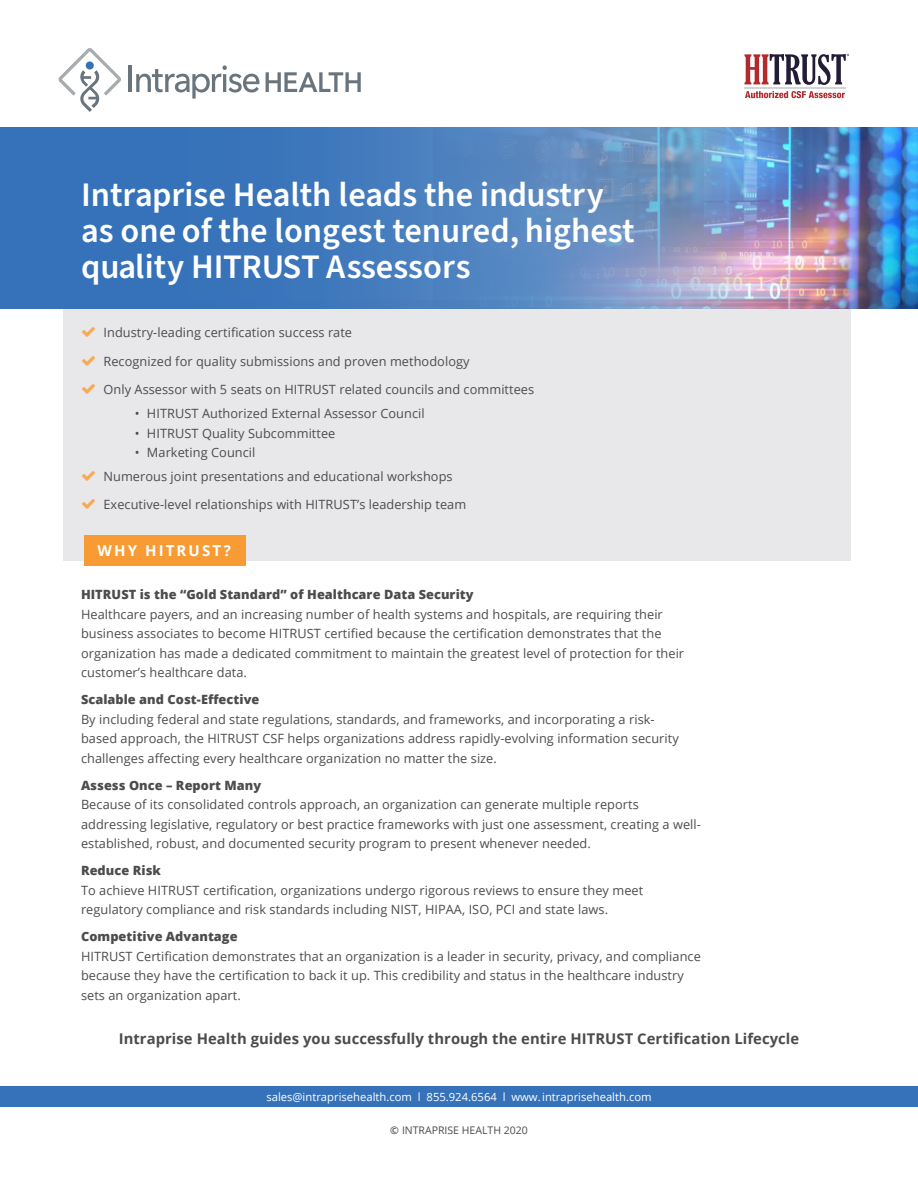
<style>
.page{position:relative;width:918px;height:1188px;background:#fff}
.page>*{position:absolute;margin:0;border:0;box-sizing:border-box;transform-origin:0 0}
.t1{font:600 34.35px/36px "Source Sans Pro";color:#fff}
.t2{font:700 15px "Open Sans";letter-spacing:.14em;color:#fff}
.t3{font:700 14.85px "Open Sans";letter-spacing:.005em;color:#4c4c4e}
.t4{font:12.75px/19.5px "Open Sans";letter-spacing:.005em;color:#4c4c4e}
.t5{font:800 12.75px "Open Sans";letter-spacing:.005em;color:#4c4c4e}
.t6{font:11.25px "Open Sans";color:#fff}
.t7{font:10.5px "Open Sans";color:#4c4c4e}
.s1{font-weight:600}
</style>
<div class="page">
<div style="left:63px;top:300px;width:787px;height:260px;background:#e8e8ea"></div>
<div style="left:0;top:1087px;width:918px;height:20px;background:#3672b9"></div>
<svg style="left:58px;top:48px;width:63px;height:64px"></svg>
<div style="left:86px;top:61px;width:8px;height:9px;background:#3572b9;border-radius:50%"></div>
<hr style="left:129px;top:65px;width:3px;height:27px;background:#6a747d">
<svg style="left:266px;top:72px;width:95px;height:20px"></svg>
<svg style="left:136px;top:65px;width:123px;height:34px"></svg>
<div style="left:84px;top:536px;width:161px;height:30px;background:#f89b34"></div>
<svg style="left:745px;top:91px;width:100px;height:7px"></svg>
<hr style="left:744px;top:87px;width:101px;height:1px;background:#d1d3d5">
<svg style="left:744px;top:54px;width:105px;height:31px"></svg>
<img style="left:748px;top:127px;width:170px;height:182px">
<svg style="left:0;top:127px;width:748px;height:182px;background:#4e80bd"></svg>
<h1 class="t1" style="left:81px;top:180px;width:555px">Intraprise Health leads the industry as one of the longest tenured, highest quality HITRUST Assessors</h1>
<p class="t4" style="left:103px;top:323px;width:250px">Industry-leading certification success rate</p>
<p class="t4" style="left:103px;top:353px;width:368px">Recognized for quality submissions and proven methodology</p>
<p class="t4" style="left:103px;top:381px;width:432px">Only Assessor with 5 seats on HITRUST related councils and committees</p>
<p class="t4" style="left:135px;top:405px;width:291px">• HITRUST Authorized External Assessor Council</p>
<p class="t4" style="left:135px;top:425px;width:202px">• HITRUST Quality Subcommittee</p>
<p class="t4" style="left:103px;top:442px;width:351px;line-height:24px;text-indent:31px">• Marketing Council<br>Numerous joint presentations and educational workshops</p>
<p class="t4" style="left:103px;top:496px;width:364px">Executive-level relationships with HITRUST’s leadership team</p>
<p class="t2" style="left:98px;top:542px;width:135px">WHY HITRUST?</p>
<p class="t5" style="left:81px;top:589px;width:394px">HITRUST is the “Gold Standard” of Healthcare Data Security</p>
<p class="t4" style="left:81px;top:606px;width:605px">Healthcare payers, and an increasing number of health systems and hospitals, are requiring their business associates to become HITRUST certified because the certification demonstrates that the organization has made a dedicated commitment to maintain the greatest level of protection for their customer’s healthcare data.</p>
<p class="t5" style="left:81px;top:690px;width:180px">Scalable and Cost-Effective</p>
<p class="t4" style="left:81px;top:711px;width:599px">By including federal and state regulations, standards, and frameworks, and incorporating a risk&shy;based approach, the HITRUST CSF helps organizations address rapidly-evolving information security challenges affecting every healthcare organization no matter the size.</p>
<p class="t5" style="left:81px;top:780px;width:182px">Assess Once – Report Many</p>
<p class="t4" style="left:81px;top:796px;width:621px">Because of its consolidated controls approach, an organization can generate multiple reports addressing legislative, regulatory or best practice frameworks with just one assessment, creating a well&shy;established, robust, and documented security program to present whenever needed.</p>
<p class="t5" style="left:81px;top:865px;width:81px">Reduce Risk</p>
<p class="t4" style="left:81px;top:880px;width:564px">To achieve HITRUST certification, organizations undergo rigorous reviews to ensure they meet regulatory compliance and risk standards including NIST, HIPAA, ISO, PCI and state laws.</p>
<p class="t5" style="left:81px;top:927px;width:158px">Competitive Advantage</p>
<p class="t4" style="left:81px;top:946px;width:621px">HITRUST Certification demonstrates that an organization is a leader in security, privacy, and compliance because they have the certification to back it up. This credibility and status in the healthcare industry sets an organization apart.</p>
<p class="t3" style="left:119px;top:1028px;width:682px">Intraprise Health guides you successfully through the entire HITRUST Certification Lifecycle</p>
<p class="t6" style="left:266px;top:1092px;width:387px">sales@intraprisehealth.com l 855.924.6564 l www. intraprisehealth.com</p>
<p class="t7" style="left:390px;top:1126px;width:139px"><span class="s1">©</span> INTRAPRISE HEALTH 2020</p>
</div>
